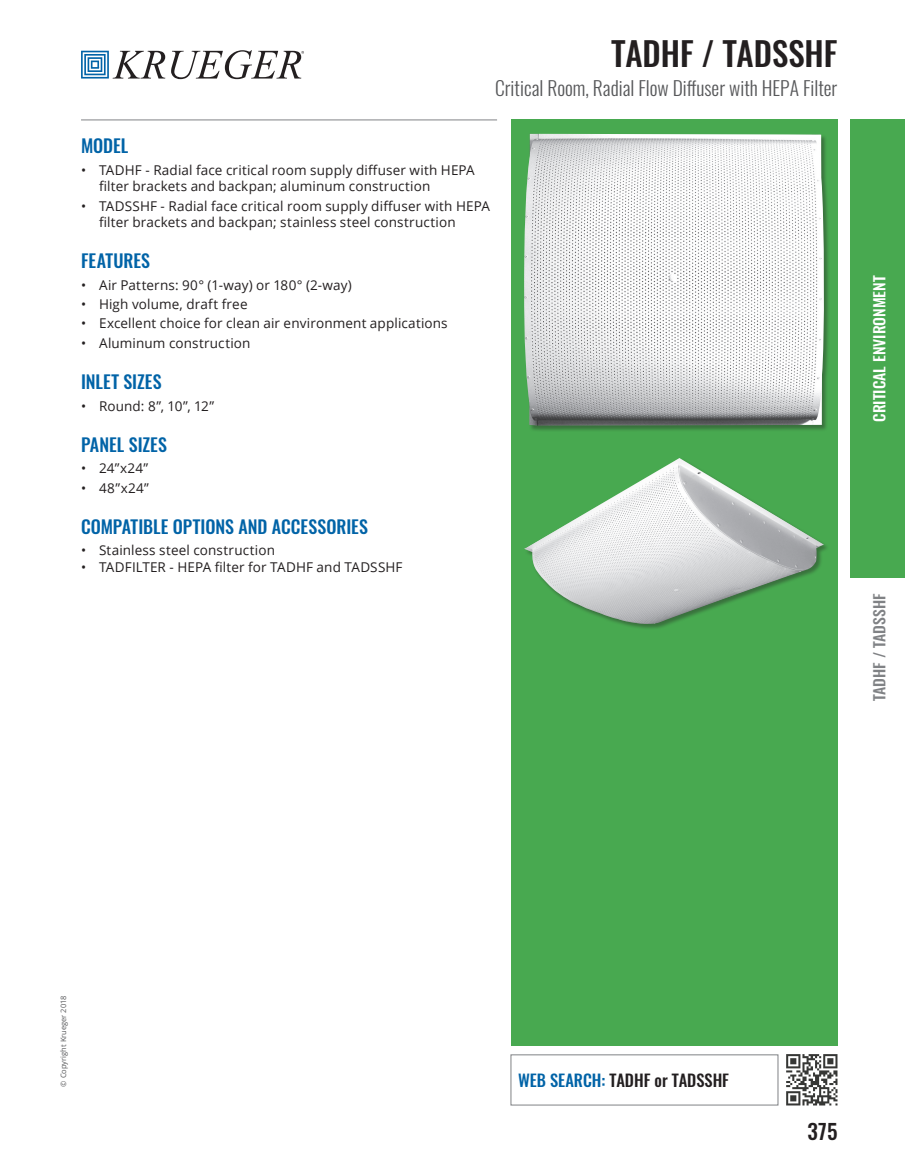
<style>
.page{position:relative;width:905px;height:1175px;background:#fff}
.page>*{position:absolute;margin:0;border:0;box-sizing:border-box;transform-origin:0 0}
.t1{font:500 33px "Oswald";color:#231f20}
.t2{font:500 21px "Oswald";color:#231f20}
.t3{font:300 19.5px "Oswald";color:#57585a}
.t4{font:500 18px "Oswald";color:#0163a7}
.t5{font:500 16.5px "Oswald";color:#231f20}
.t6{font:500 15px "Oswald";color:#fff;scale:1.05 1}
.t7{font:500 15px "Oswald";color:#808285;scale:1.05 1}
.t8{font:13.5px/16.2px "Open Sans";letter-spacing:.01em;color:#231f20}
.t9{font:7.5px "Open Sans";color:#57585a}
.s1{color:#0163a7}
</style>
<div class="page">
<svg style="left:81px;top:51px;width:84px;height:28px"></svg>
<svg style="left:171px;top:50px;width:133px;height:29px"></svg>
<hr style="left:81px;top:120px;width:416px;height:1px;background:#808285">
<div style="left:850px;top:120px;width:54px;height:458px;background:#48a950"></div>
<div style="left:510px;top:120px;width:327px;height:926px;background:#48a950"></div>
<img style="left:778px;top:1054px;width:60px;height:52px">
<div style="left:510px;top:1054px;width:268px;height:51px;border:1px solid #808285"></div>
<div style="left:524px;top:134px;width:306px;height:298px;background:#231f20;opacity:.4"></div>
<img style="left:524px;top:134px;width:300px;height:291px">
<div style="left:524px;top:458px;width:306px;height:172px;background:#231f20;opacity:.4"></div>
<img style="left:524px;top:458px;width:300px;height:166px">
<h1 class="t1" style="left:611px;top:30px;width:227px">TADHF / TADSSHF</h1>
<h3 class="t3" style="left:495px;top:75px;width:344px">Critical Room, Radial Flow Diffuser with HEPA Filter</h3>
<h3 class="t4" style="left:81px;top:133px;width:49px">MODEL</h3>
<p class="t8" style="left:99px;top:162px;width:377px;text-indent:-18px">• TADHF - Radial face critical room supply diffuser with HEPA filter brackets and backpan; aluminum construction</p>
<p class="t8" style="left:99px;top:197px;width:392px;text-indent:-18px">• TADSSHF - Radial face critical room supply diffuser with HEPA filter brackets and backpan; stainless steel construction</p>
<h3 class="t4" style="left:81px;top:248px;width:71px">FEATURES</h3>
<p class="t8" style="left:81px;top:276px;width:272px">• Air Patterns: 90° (1-way) or 180° (2-way)</p>
<p class="t8" style="left:81px;top:296px;width:168px">• High volume, draft free</p>
<p class="t8" style="left:81px;top:315px;width:368px">• Excellent choice for clean air environment applications</p>
<p class="t8" style="left:81px;top:334px;width:171px">• Aluminum construction</p>
<h3 class="t4" style="left:81px;top:369px;width:82px">INLET SIZES</h3>
<p class="t8" style="left:81px;top:397px;width:135px">• Round: 8”, 10”, 12”</p>
<h3 class="t4" style="left:81px;top:432px;width:87px">PANEL SIZES</h3>
<p class="t8" style="left:81px;top:460px;width:69px">• 24”x24”</p>
<p class="t8" style="left:81px;top:479px;width:69px">• 48”x24”</p>
<h3 class="t4" style="left:81px;top:514px;width:288px">COMPATIBLE OPTIONS AND ACCESSORIES</h3>
<p class="t8" style="left:81px;top:542px;width:195px">• Stainless steel construction</p>
<p class="t8" style="left:81px;top:558px;width:323px">• TADFILTER - HEPA filter for TADHF and TADSSHF</p>
<p class="t6" style="left:868px;top:422px;width:141px;rotate:-90deg">CRITICAL ENVIRONMENT</p>
<p class="t7" style="left:868px;top:701px;width:104px;rotate:-90deg">TADHF / TADSSHF</p>
<p class="t9" style="left:58px;top:1086px;width:93px;rotate:-90deg">© Copyright Krueger 2018</p>
<p class="t5" style="left:518px;top:1069px;width:212px"><span class="s1">WEB SEARCH:</span> TADHF or TADSSHF</p>
<h2 class="t2" style="left:807px;top:1116px;width:31px">375</h2>
</div>
